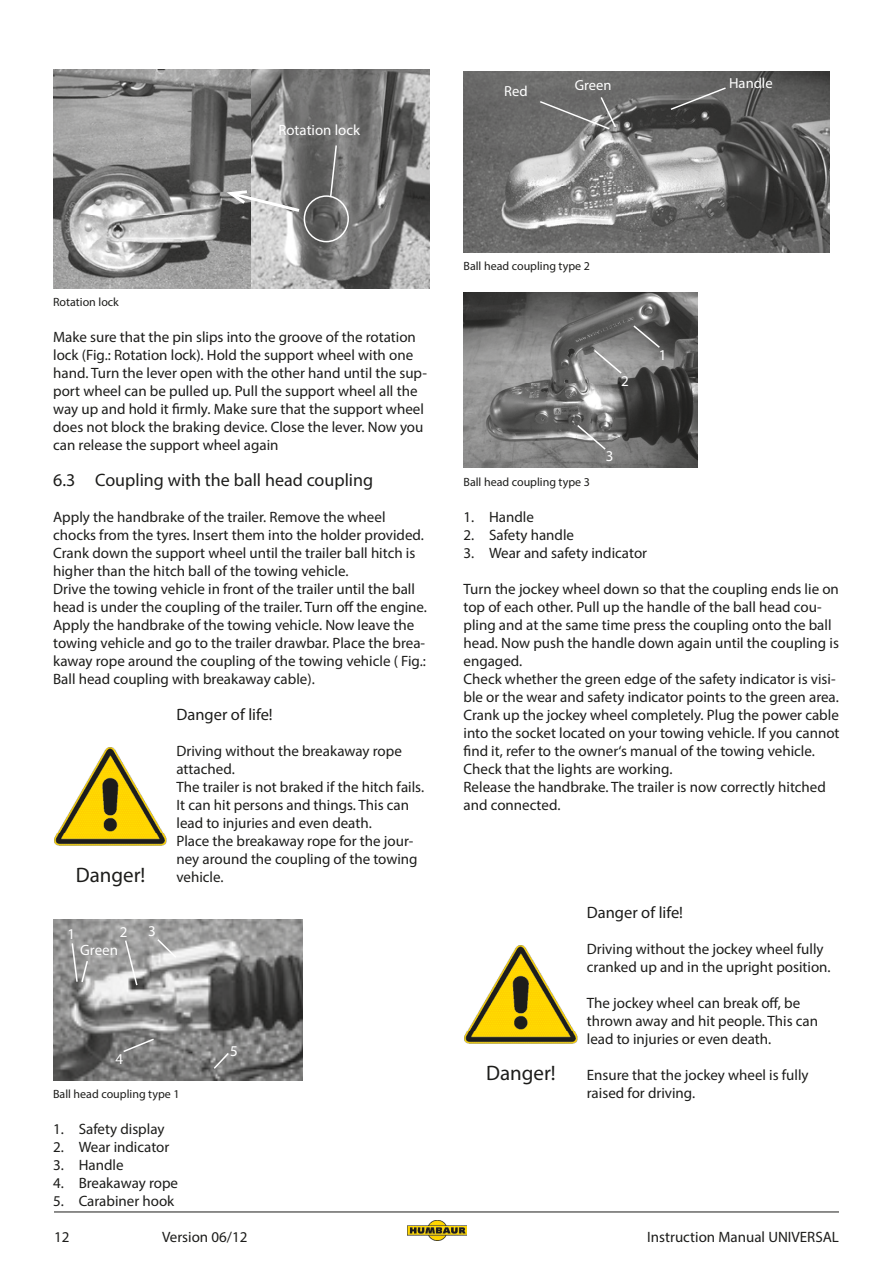
<style>
.page{position:relative;width:893px;height:1263px;background:#fff}
.page>*{position:absolute;margin:0;border:0;box-sizing:border-box;transform-origin:0 0}
.t1{font:21px "Myriad Pro";color:#1d1d1b}
.t2{font:18px "Myriad Pro";color:#1d1d1b}
.t3{font:16.5px "Myriad Pro";color:#1d1d1b}
.t4{font:15px/18px "Myriad Pro";color:#1d1d1b}
.t5{font:15px "Myriad Pro";color:#fff}
.t6{font:14.85px "Myriad Pro";color:#fff}
.t7{font:14.55px "Myriad Pro";color:#fff}
.t8{font:12px "Myriad Pro";color:#1d1d1b}
</style>
<div class="page">
<hr style="left:54px;top:1211px;width:785px;height:1px;background:#1d1d1b">
<img style="left:408px;top:1220px;width:59px;height:20px">
<img style="left:53px;top:70px;width:376px;height:218px">
<svg style="left:329px;top:144px;width:9px;height:54px"></svg>
<div style="left:304px;top:195px;width:45px;height:47px;border:1px solid #fff;border-radius:50%"></div>
<svg style="left:222px;top:188px;width:81px;height:26px;background:#a6a6a5"></svg>
<img style="left:53px;top:919px;width:250px;height:161px">
<svg style="left:156px;top:937px;width:22px;height:22px"></svg>
<svg style="left:124px;top:939px;width:15px;height:48px"></svg>
<svg style="left:71px;top:942px;width:18px;height:42px"></svg>
<svg style="left:122px;top:1037px;width:33px;height:16px"></svg>
<svg style="left:212px;top:1051px;width:18px;height:19px"></svg>
<img style="left:54px;top:748px;width:113px;height:97px">
<img style="left:463px;top:71px;width:366px;height:181px">
<svg style="left:669px;top:86px;width:58px;height:25px"></svg>
<svg style="left:538px;top:96px;width:79px;height:35px;background:#787878"></svg>
<img style="left:463px;top:293px;width:234px;height:175px">
<svg style="left:632px;top:324px;width:29px;height:25px"></svg>
<svg style="left:593px;top:349px;width:30px;height:26px"></svg>
<svg style="left:576px;top:423px;width:31px;height:28px"></svg>
<img style="left:465px;top:946px;width:112px;height:97px">
<p class="t6" style="left:278px;top:121px;width:83px">Rotation lock</p>
<p class="t7" style="left:504px;top:82px;width:25px">Red</p>
<p class="t7" style="left:575px;top:76px;width:38px">Green</p>
<p class="t7" style="left:729px;top:74px;width:45px">Handle</p>
<p class="t8" style="left:53px;top:295px;width:67px">Rotation lock</p>
<p class="t4" style="left:53px;top:328px;width:375px">Make sure that the pin slips into the groove of the rotation lock (Fig.: Rotation lock). Hold the support wheel with one hand. Turn the lever open with the other hand until the sup&shy;port wheel can be pulled up. Pull the support wheel all the way up and hold it firmly. Make sure that the support wheel does not block the braking device. Close the lever. Now you can release the support wheel again</p>
<p class="t2" style="left:53px;top:469px;width:322px">6.3 Coupling with the ball head coupling</p>
<p class="t4" style="left:53px;top:508px;width:375px">Apply the handbrake of the trailer. Remove the wheel chocks from the tyres. Insert them into the holder provided.<br>Crank down the support wheel until the trailer ball hitch is higher than the hitch ball of the towing vehicle.<br>Drive the towing vehicle in front of the trailer until the ball head is under the coupling of the trailer. Turn off the engine.<br>Apply the handbrake of the towing vehicle. Now leave the towing vehicle and go to the trailer drawbar. Place the brea&shy;kaway rope around the coupling of the towing vehicle ( Fig.:<br>Ball head coupling with breakaway cable).</p>
<p class="t3" style="left:176px;top:704px;width:98px">Danger of life!</p>
<p class="t4" style="left:176px;top:742px;width:249px">Driving without the breakaway rope attached.<br>The trailer is not braked if the hitch fails.<br>It can hit persons and things. This can lead to injuries and even death.<br>Place the breakaway rope for the jour&shy;ney around the coupling of the towing vehicle.</p>
<h1 class="t1" style="left:76px;top:862px;width:71px">Danger!</h1>
<p class="t5" style="left:68px;top:924px;width:9px">1</p>
<p class="t5" style="left:120px;top:923px;width:9px">2</p>
<p class="t5" style="left:148px;top:922px;width:9px">3</p>
<p class="t5" style="left:80px;top:940px;width:39px">Green</p>
<p class="t5" style="left:115px;top:1050px;width:9px">4</p>
<p class="t8" style="left:53px;top:1087px;width:128px">Ball head coupling type 1</p>
<p class="t4" style="left:53px;top:1120px;width:113px">1. Safety display</p>
<p class="t4" style="left:53px;top:1138px;width:118px">2. Wear indicator</p>
<p class="t4" style="left:53px;top:1156px;width:72px">3. Handle</p>
<p class="t4" style="left:53px;top:1174px;width:126px">4. Breakaway rope</p>
<p class="t4" style="left:53px;top:1192px;width:123px">5. Carabiner hook</p>
<p class="t5" style="left:230px;top:1042px;width:9px">5</p>
<p class="t8" style="left:463px;top:259px;width:128px">Ball head coupling type 2</p>
<p class="t5" style="left:621px;top:372px;width:9px">2</p>
<p class="t5" style="left:606px;top:447px;width:9px">3</p>
<p class="t5" style="left:659px;top:346px;width:9px">1</p>
<p class="t8" style="left:463px;top:475px;width:128px">Ball head coupling type 3</p>
<p class="t4" style="left:463px;top:508px;width:72px">1. Handle</p>
<p class="t4" style="left:463px;top:526px;width:112px">2. Safety handle</p>
<p class="t4" style="left:463px;top:544px;width:185px">3. Wear and safety indicator</p>
<p class="t4" style="left:463px;top:580px;width:378px">Turn the jockey wheel down so that the coupling ends lie on top of each other. Pull up the handle of the ball head cou&shy;pling and at the same time press the coupling onto the ball head. Now push the handle down again until the coupling is engaged.<br>Check whether the green edge of the safety indicator is visi&shy;ble or the wear and safety indicator points to the green area.<br>Crank up the jockey wheel completely. Plug the power cable into the socket located on your towing vehicle. If you cannot find it, refer to the owner‘s manual of the towing vehicle.<br>Check that the lights are working.<br>Release the handbrake. The trailer is now correctly hitched and connected.</p>
<h1 class="t1" style="left:486px;top:1060px;width:71px">Danger!</h1>
<p class="t3" style="left:587px;top:902px;width:98px">Danger of life!</p>
<p class="t4" style="left:587px;top:940px;width:245px">Driving without the jockey wheel fully cranked up and in the upright position.</p>
<p class="t4" style="left:587px;top:994px;width:233px">The jockey wheel can break off, be thrown away and hit people. This can lead to injuries or even death.</p>
<p class="t4" style="left:587px;top:1066px;width:223px">Ensure that the jockey wheel is fully raised for driving.</p>
<p class="t4" style="left:54px;top:1228px;width:17px">12</p>
<p class="t4" style="left:162px;top:1228px;width:87px">Version 06/12</p>
<p class="t4" style="left:647px;top:1228px;width:193px">Instruction Manual UNIVERSAL</p>
</div>
